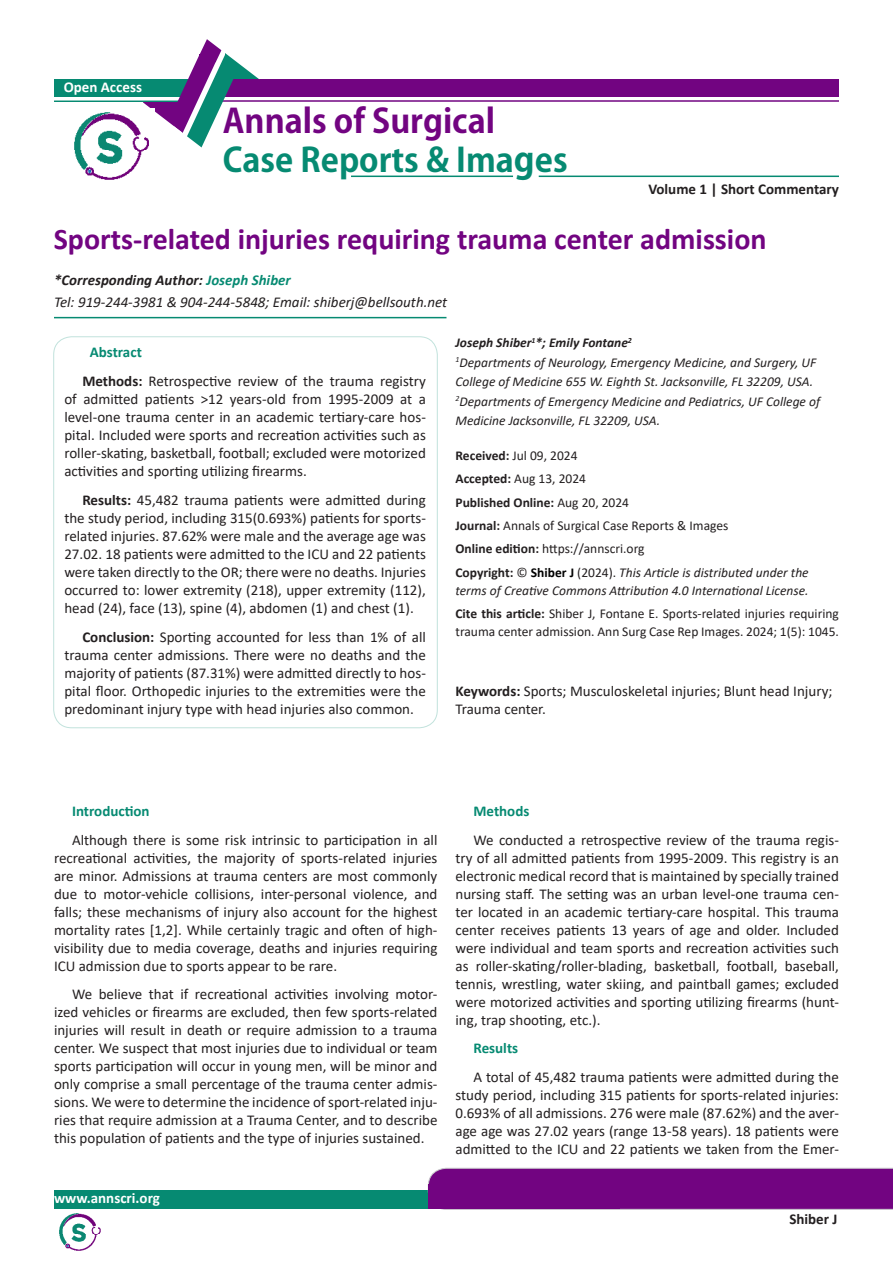
<style>
.page{position:relative;width:893px;height:1263px;background:#fff}
.page>*{position:absolute;margin:0;border:0;box-sizing:border-box;transform-origin:0 0}
.t1{font:700 33px "Koz Go Pr 6 N";color:#068a72}
.t2{font:700 33px "Koz Go Pr 6 N";color:#720481}
.t3{font:700 30px "Calibri";color:#720481}
.t4{font:15px/18px "Calibri";color:#231f20;text-align:justify}
.t5{font:italic 15px/22.5px "Calibri";color:#231f20}
.t6{font:700 15px "Calibri";color:#068a72}
.t7{font:700 15px "Calibri";color:#231f20}
.t8{font:700 15px "Calibri";color:#fff}
.t9{font:italic 13.5px/19.5px "Calibri";color:#231f20}
.t10{font:13.5px/18px "Calibri";color:#231f20}
.t11{font:italic 700 13.5px "Calibri";color:#231f20}
.t12{font:700 13.5px "Calibri";color:#231f20}
.s1{font-size:34.5px}
.s2{font-weight:700}
.s3{font-weight:700;color:#068a72}
.s4{font-weight:400}
.s5{font-weight:700;font-style:normal}
.s6{font-style:normal}
.s7{font-weight:700;font-style:normal;color:#000}
</style>
<div class="page">
<div style="left:224px;top:79px;width:615px;height:18px;background:#720481"></div>
<hr style="left:221px;top:100px;width:618px;height:2px;background:#720481">
<div style="left:54px;top:80px;width:137px;height:17px;background:#068a72"></div>
<hr style="left:54px;top:101px;width:133px;height:1px;background:#068a72">
<hr style="left:351px;top:176px;width:162px;height:1px;background:#068a72">
<hr style="left:539px;top:176px;width:300px;height:1px;background:#068a72">
<div style="left:54px;top:1191px;width:383px;height:18px;background:#068a72"></div>
<svg style="left:428px;top:1168px;width:465px;height:42px;background:#781186"></svg>
<div style="left:429px;top:1184px;width:191px;height:25px;background:#720481"></div>
<img style="left:59px;top:1213px;width:42px;height:38px">
<hr style="left:54px;top:317px;width:392px;height:1px;background:#068a72">
<svg style="left:127px;top:39px;width:148px;height:109px"></svg>
<div style="left:54px;top:102px;width:89px;height:5px;background:#fff"></div>
<img style="left:74px;top:108px;width:81px;height:72px">
<p class="t8" style="left:64px;top:77px;width:80px">Open Access</p>
<p class="t2" style="left:223px;top:102px;width:274px">Annals of Surgical</p>
<p class="t1" style="left:223px;top:141px;width:346px">Case Reports &amp; Ima<span class="s1">g</span>es</p>
<p class="t7" style="left:648px;top:179px;width:192px">Volume 1 | Short Commentary</p>
<p class="t3" style="left:54px;top:218px;width:714px">Sports-related injuries requiring trauma center admission</p>
<p class="t5" style="left:54px;top:268px;width:395px"><span class="s2">*Corresponding Author:</span> <span class="s3">Joseph Shiber<br></span>Tel: 919-244-3981 &amp; 904-244-5848; Email: shiberj@bellsouth.net</p>
<p class="t6" style="left:90px;top:342px;width:53px">Abstract</p>
<p class="t4" style="left:64px;top:372px;width:363px;text-indent:18px"><span class="s2">Methods:</span> Retrospective review of the trauma registry of admitted patients &gt;12 years-old from 1995-2009 at a level-one trauma center in an academic tertiary-care hos&shy;pital. Included were sports and recreation activities such as roller-skating, basketball, football; excluded were motorized activities and sporting utilizing firearms.</p>
<p class="t4" style="left:64px;top:490px;width:363px;text-indent:18px"><span class="s2">Results:</span> 45,482 trauma patients were admitted during the study period, including 315(0.693%) patients for sports&shy;related injuries. 87.62% were male and the average age was 27.02. 18 patients were admitted to the ICU and 22 patients were taken directly to the OR; there were no deaths. Injuries occurred to: lower extremity (218), upper extremity (112), head (24), face (13), spine (4), abdomen (1) and chest (1).</p>
<p class="t4" style="left:64px;top:627px;width:363px;text-indent:18px"><span class="s2">Conclusion:</span> Sporting accounted for less than 1% of all trauma center admissions. There were no deaths and the majority of patients (87.31%) were admitted directly to hos&shy;pital floor. Orthopedic injuries to the extremities were the predominant injury type with head injuries also common.</p>
<p class="t11" style="left:455px;top:333px;width:178px">Joseph Shiber<sup>1</sup>*; Emily Fontane<sup>2</sup></p>
<p class="t9" style="left:455px;top:352px;width:362px"><sup>1</sup>Departments of Neurology, Emergency Medicine, and Surgery, UF<br>College of Medicine 655 W. Eighth St. Jacksonville, FL 32209, USA.</p>
<p class="t9" style="left:455px;top:391px;width:366px"><sup>2</sup>Departments of Emergency Medicine and Pediatrics, UF College of<br>Medicine Jacksonville, FL 32209, USA.</p>
<p class="t10" style="left:455px;top:446px;width:124px"><span class="s2">Received:</span> Jul 09, 2024</p>
<p class="t10" style="left:455px;top:469px;width:132px"><span class="s2">Accepted:</span> Aug 13, 2024</p>
<p class="t12" style="left:455px;top:493px;width:175px">Published Online: <span class="s4">Aug 20, 2024</span></p>
<p class="t10" style="left:455px;top:516px;width:274px"><span class="s2">Journal:</span> Annals of Surgical Case Reports &amp; Images</p>
<p class="t10" style="left:455px;top:540px;width:191px"><span class="s2">Online edition:</span> https://annscri.org</p>
<p class="t9" style="left:455px;top:563px;width:355px;line-height:18px"><span class="s5">Copyright:</span> <span class="s6">©</span> <span class="s7">Shiber J</span> <span class="s6">(2024).</span> This Article is distributed under the terms of Creative Commons Attribution 4.0 International License.</p>
<p class="t10" style="left:455px;top:604px;width:385px"><span class="s2">Cite this article:</span> Shiber J, Fontane E. Sports-related injuries requiring trauma center admission. Ann Surg Case Rep Images. 2024; 1(5): 1045.</p>
<p class="t4" style="left:455px;top:682px;width:378px"><span class="s2">Keywords:</span> Sports; Musculoskeletal injuries; Blunt head Injury;<br>Trauma center.</p>
<p class="t6" style="left:72px;top:800px;width:79px">Introduction</p>
<p class="t4" style="left:54px;top:830px;width:385px;text-indent:18px">Although there is some risk intrinsic to participation in all recreational activities, the majority of sports-related injuries are minor. Admissions at trauma centers are most commonly due to motor-vehicle collisions, inter-personal violence, and falls; these mechanisms of injury also account for the highest mortality rates [1,2]. While certainly tragic and often of high&shy;visibility due to media coverage, deaths and injuries requiring ICU admission due to sports appear to be rare.</p>
<p class="t4" style="left:54px;top:985px;width:385px;text-indent:18px">We believe that if recreational activities involving motor&shy;ized vehicles or firearms are excluded, then few sports-related injuries will result in death or require admission to a trauma center. We suspect that most injuries due to individual or team sports participation will occur in young men, will be minor and only comprise a small percentage of the trauma center admis&shy;sions. We were to determine the incidence of sport-related inju&shy;ries that require admission at a Trauma Center, and to describe this population of patients and the type of injuries sustained.</p>
<p class="t8" style="left:54px;top:1188px;width:107px">www.annscri.org</p>
<p class="t6" style="left:473px;top:800px;width:57px">Methods</p>
<p class="t4" style="left:455px;top:830px;width:385px;text-indent:18px">We conducted a retrospective review of the trauma regis&shy;try of all admitted patients from 1995-2009. This registry is an electronic medical record that is maintained by specially trained nursing staff. The setting was an urban level-one trauma cen&shy;ter located in an academic tertiary-care hospital. This trauma center receives patients 13 years of age and older. Included were individual and team sports and recreation activities such as roller-skating/roller-blading, basketball, football, baseball, tennis, wrestling, water skiing, and paintball games; excluded were motorized activities and sporting utilizing firearms (hunt&shy;ing, trap shooting, etc.).</p>
<p class="t6" style="left:473px;top:1038px;width:46px">Results</p>
<p class="t4" style="left:455px;top:1068px;width:385px;text-indent:18px">A total of 45,482 trauma patients were admitted during the study period, including 315 patients for sports-related injuries:<br>0.693% of all admissions. 276 were male (87.62%) and the aver&shy;age age was 27.02 years (range 13-58 years). 18 patients were admitted to the ICU and 22 patients we taken from the Emer-</p>
<p class="t7" style="left:789px;top:1208px;width:50px">Shiber J</p>
</div>
